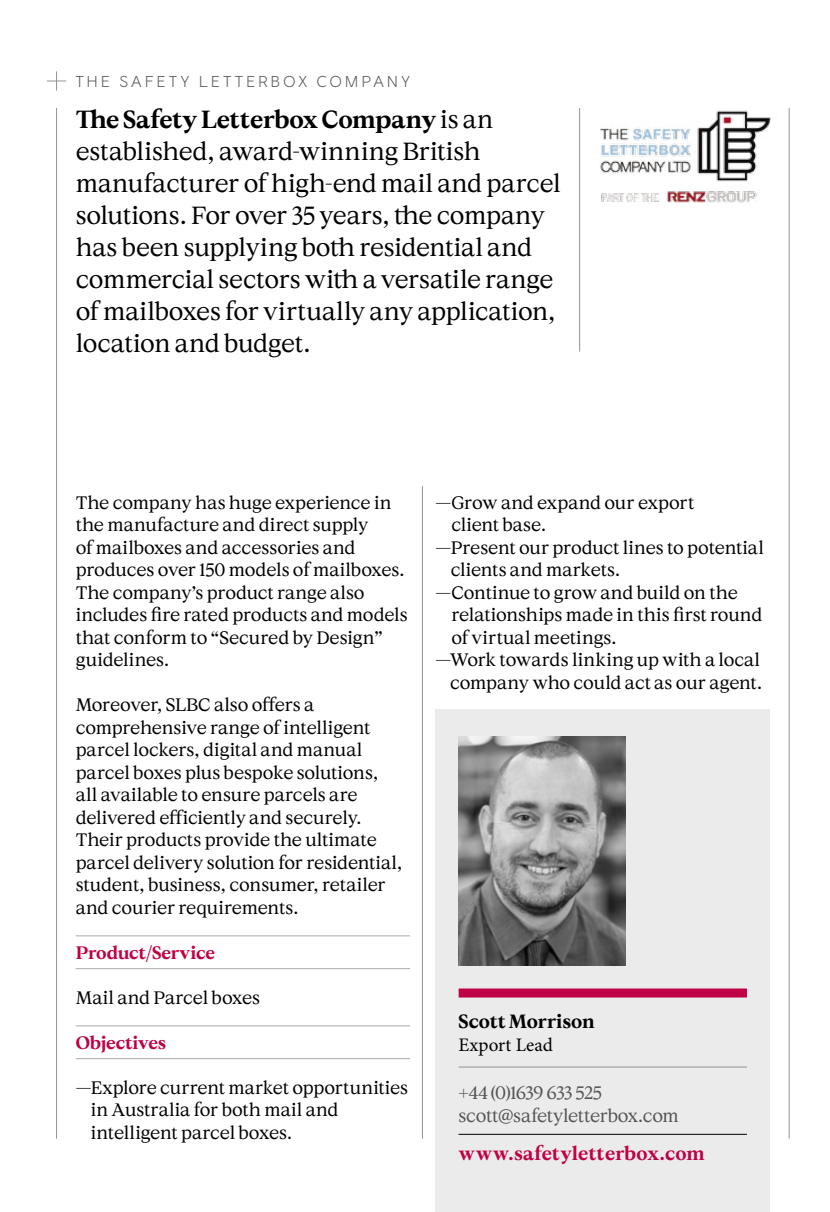
<style>
.page{position:relative;width:830px;height:1212px;background:#fff}
.page>*{position:absolute;margin:0;border:0;box-sizing:border-box;transform-origin:0 0}
.StandFirst_Serif_16{font:24.75px/31.9px "Cymru Serif";letter-spacing:-.015em;color:#000}
.URL{font:700 19.12px "Cymru Serif";letter-spacing:.01em;color:#c00045}
.StandFirst_Serif_16-2{font:700 19.12px "Cymru Serif";letter-spacing:.005em;color:#000}
._03_Name_Line{font:19.12px "Minion Pro";letter-spacing:.005em;color:#000}
._02_Body{font:18px/22.5px "Wales Serif";letter-spacing:-.01em;color:#000}
._02_Body-2{font:18px/22.9px "Wales Serif";letter-spacing:-.025em;color:#555}
._01_Red_Title_Line{font:700 18px "Cymru Serif";letter-spacing:-.01em;color:#c00045}
.t1{font:300 15.75px "Wales Sans Headline";letter-spacing:.215em;color:#555}
.s1{font-weight:700}
.s2{font-family:"Wales Serif"}
</style>
<div class="page">
<hr style="left:76px;top:935px;width:334px;height:1px;background:#aaa">
<hr style="left:76px;top:968px;width:334px;height:1px;background:#aaa">
<hr style="left:76px;top:1025px;width:334px;height:1px;background:#aaa">
<hr style="left:76px;top:1058px;width:334px;height:1px;background:#aaa">
<hr style="left:422px;top:486px;width:1px;height:653px;background:#939393">
<hr style="left:788px;top:108px;width:1px;height:1031px;background:#939393">
<hr style="left:56px;top:108px;width:1px;height:1031px;background:#939393">
<svg style="left:47px;top:71px;width:19px;height:20px"></svg>
<hr style="left:579px;top:108px;width:1px;height:243px;background:#939393">
<div style="left:435px;top:710px;width:334px;height:502px;background:#ebebeb"></div>
<div style="left:458px;top:988px;width:288px;height:9px;background:#c00045"></div>
<img style="left:458px;top:736px;width:167px;height:229px">
<hr style="left:458px;top:1066px;width:288px;height:1px;background:#939393">
<hr style="left:458px;top:1134px;width:288px;height:1px;background:#000">
<img style="left:600px;top:110px;width:171px;height:93px">
<p class="t1" style="left:76px;top:71px;width:335px">THE SAFETY LETTERBOX COMPANY</p>
<p class="StandFirst_Serif_16" style="left:76px;top:103px;width:486px"><span class="s1">The Safety Letterbox Company</span> is an established, award-winning British manufacturer of high-end mail and parcel solutions. For over 35 years, the company has been supplying both residential and commercial sectors with a versatile range of mailboxes for virtually any application, location and budget.</p>
<p class="_02_Body" style="left:76px;top:491px;width:333px">The company has huge experience in the manufacture and direct supply<br>of mailboxes and accessories and produces over 150 models of mailboxes.<br>The company’s product range also includes fire rated products and models that conform to “Secured by Design” guidelines.</p>
<p class="_02_Body" style="left:76px;top:693px;width:328px">Moreover, SLBC also offers a comprehensive range of intelligent parcel lockers, digital and manual parcel boxes plus bespoke solutions, all available to ensure parcels are delivered efficiently and securely.<br>Their products provide the ultimate parcel delivery solution for residential, student, business, consumer, retailer and courier requirements.</p>
<p class="_01_Red_Title_Line" style="left:76px;top:941px;width:141px">Pro<span class="s2">d</span>uct/Service</p>
<p class="_02_Body" style="left:76px;top:986px;width:186px">Mail and Parcel boxes</p>
<p class="_01_Red_Title_Line" style="left:76px;top:1031px;width:92px">Objectives</p>
<p class="_02_Body" style="left:91px;top:1076px;width:319px;text-indent:-15px">—Explore current market opportunities in Australia for both mail and intelligent parcel boxes.</p>
<p class="_02_Body" style="left:451px;top:491px;width:244px;text-indent:-16px">—Grow and expand our export client base.</p>
<p class="_02_Body" style="left:450px;top:536px;width:314px;text-indent:-15px">—Present our product lines to potential clients and markets.</p>
<p class="_02_Body" style="left:451px;top:581px;width:312px;text-indent:-16px">—Continue to grow and build on the relationships made in this first round of virtual meetings.</p>
<p class="_02_Body" style="left:435px;top:648px;width:328px;text-align:right">—Work towards linking up with a local company who could act as our agent.</p>
<p class="StandFirst_Serif_16-2" style="left:458px;top:1010px;width:138px">Scott Morrison</p>
<p class="_03_Name_Line" style="left:458px;top:1032px;width:96px">Export Lead</p>
<p class="_02_Body-2" style="left:458px;top:1080px;width:222px">+44 (0)1639 633 525 scott@safetyletterbox.com</p>
<p class="URL" style="left:458px;top:1141px;width:248px">www.safetyletterbox.com</p>
</div>
